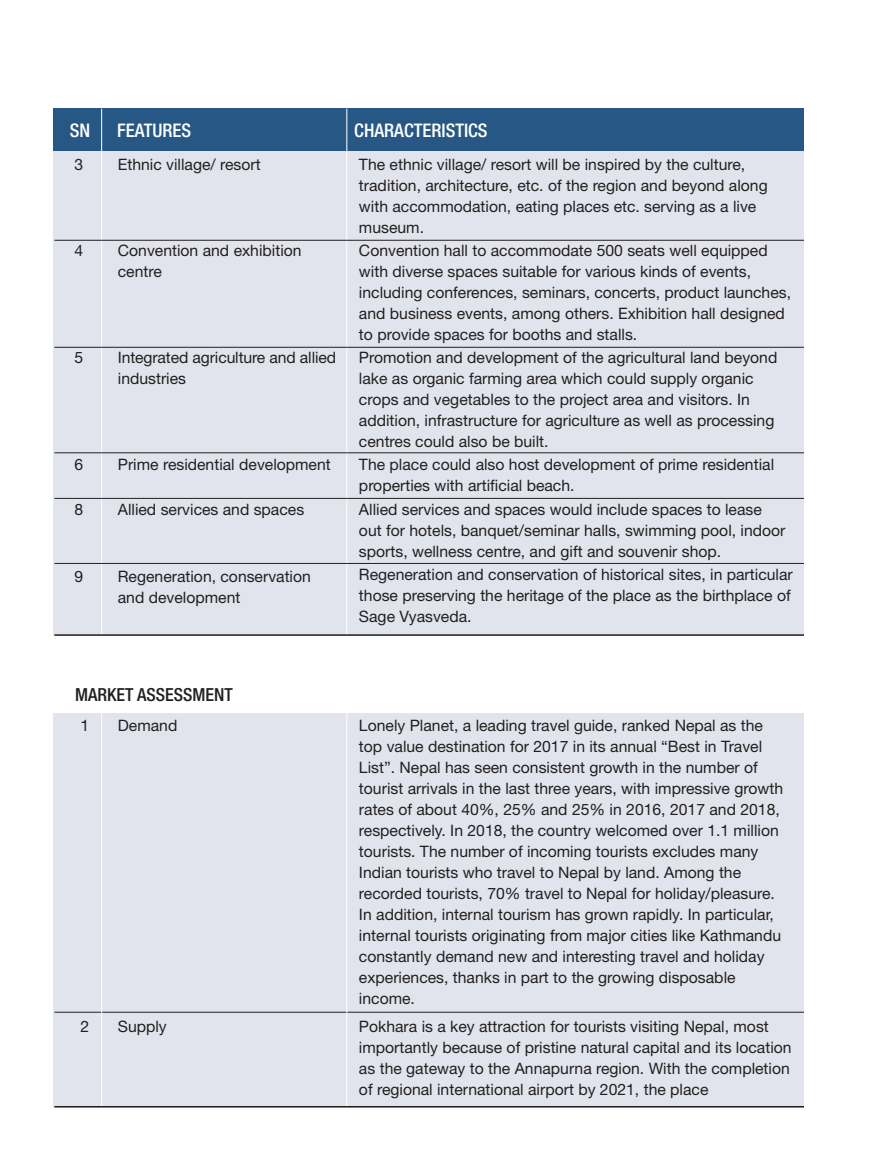
<style>
.page{position:relative;width:890px;height:1160px;background:#fff}
.page>*{position:absolute;margin:0;border:0;box-sizing:border-box;transform-origin:0 0}
.table_head{font:500 condensed 18.75px "Helvetica Neue";color:#fff}
.table_sub_head{font:500 condensed 18px "Helvetica Neue";color:#231f20}
.table_body{font:15.75px/21px "Helvetica Neue";color:#231f20}
.table_body_left{font:15.75px/21px "Helvetica Neue";color:#231f20}
.table_bullet_sub{font:15.75px "Helvetica Neue";color:#231f20}
</style>
<div class="page">
<div style="left:53px;top:713px;width:751px;height:394px;background:#e2e4ed"></div>
<div style="left:53px;top:109px;width:751px;height:43px;background:#275885"></div>
<hr style="left:101px;top:109px;width:1px;height:43px;background:#fff">
<hr style="left:346px;top:109px;width:1px;height:43px;background:#fff">
<div style="left:53px;top:152px;width:751px;height:484px;background:#e2e4ed"></div>
<hr style="left:101px;top:152px;width:1px;height:482px;background:#fff">
<hr style="left:346px;top:152px;width:1px;height:482px;background:#fff">
<hr style="left:54px;top:634px;width:750px;height:2px;background:#231f20">
<hr style="left:54px;top:240px;width:750px;height:1px;background:#231f20">
<hr style="left:54px;top:347px;width:750px;height:1px;background:#231f20">
<hr style="left:54px;top:453px;width:750px;height:1px;background:#231f20">
<hr style="left:54px;top:498px;width:750px;height:1px;background:#231f20">
<hr style="left:54px;top:563px;width:750px;height:1px;background:#231f20">
<hr style="left:54px;top:1012px;width:750px;height:1px;background:#231f20">
<hr style="left:101px;top:713px;width:1px;height:394px;background:#fff">
<hr style="left:346px;top:713px;width:1px;height:394px;background:#fff">
<hr style="left:54px;top:1106px;width:750px;height:1px;background:#231f20">
<p class="table_head" style="left:70px;top:119px;width:22px">SN</p>
<p class="table_head" style="left:117px;top:119px;width:75px">FEATURES</p>
<p class="table_head" style="left:354px;top:119px;width:135px">CHARACTERISTICS</p>
<p class="table_body" style="left:359px;top:153px;width:410px">The ethnic village/ resort will be inspired by the culture, tradition, architecture, etc. of the region and beyond along with accommodation, eating places etc. serving as a live museum.</p>
<p class="table_body" style="left:359px;top:240px;width:434px">Convention hall to accommodate 500 seats well equipped with diverse spaces suitable for various kinds of events, including conferences, seminars, concerts, product launches, and business events, among others. Exhibition hall designed to provide spaces for booths and stalls.</p>
<p class="table_body" style="left:359px;top:347px;width:420px">Promotion and development of the agricultural land beyond lake as organic farming area which could supply organic crops and vegetables to the project area and visitors. In addition, infrastructure for agriculture as well as processing centres could also be built.</p>
<p class="table_body" style="left:359px;top:454px;width:417px">The place could also host development of prime residential properties with artificial beach.</p>
<p class="table_body" style="left:359px;top:498px;width:428px">Allied services and spaces would include spaces to lease out for hotels, banquet/seminar halls, swimming pool, indoor sports, wellness centre, and gift and souvenir shop.</p>
<p class="table_body" style="left:359px;top:563px;width:435px">Regeneration and conservation of historical sites, in particular those preserving the heritage of the place as the birthplace of<br>Sage Vyasveda.</p>
<p class="table_body_left" style="left:75px;top:153px;width:10px">3</p>
<p class="table_body_left" style="left:118px;top:153px;width:144px">Ethnic village/ resort</p>
<p class="table_body_left" style="left:75px;top:240px;width:10px">4</p>
<p class="table_body_left" style="left:118px;top:240px;width:185px">Convention and exhibition centre</p>
<p class="table_body_left" style="left:75px;top:347px;width:10px">5</p>
<p class="table_body_left" style="left:118px;top:347px;width:220px">Integrated agriculture and allied industries</p>
<p class="table_body_left" style="left:75px;top:454px;width:10px">6</p>
<p class="table_body_left" style="left:118px;top:454px;width:214px">Prime residential development</p>
<p class="table_body_left" style="left:75px;top:498px;width:10px">8</p>
<p class="table_body_left" style="left:118px;top:498px;width:188px">Allied services and spaces</p>
<p class="table_body_left" style="left:75px;top:565px;width:10px">9</p>
<p class="table_body_left" style="left:118px;top:565px;width:195px">Regeneration, conservation and development</p>
<p class="table_sub_head" style="left:75px;top:684px;width:159px">MARKET ASSESSMENT</p>
<p class="table_bullet_sub" style="left:80px;top:716px;width:10px">1</p>
<p class="table_bullet_sub" style="left:118px;top:716px;width:61px">Demand</p>
<p class="table_bullet_sub" style="left:80px;top:1017px;width:10px">2</p>
<p class="table_bullet_sub" style="left:118px;top:1017px;width:51px">Supply</p>
<p class="table_body" style="left:359px;top:714px;width:426px">Lonely Planet, a leading travel guide, ranked Nepal as the top value destination for 2017 in its annual “Best in Travel List”. Nepal has seen consistent growth in the number of tourist arrivals in the last three years, with impressive growth rates of about 40%, 25% and 25% in 2016, 2017 and 2018, respectively. In 2018, the country welcomed over 1.1 million tourists. The number of incoming tourists excludes many Indian tourists who travel to Nepal by land. Among the recorded tourists, 70% travel to Nepal for holiday/pleasure.<br>In addition, internal tourism has grown rapidly. In particular, internal tourists originating from major cities like Kathmandu constantly demand new and interesting travel and holiday experiences, thanks in part to the growing disposable income.</p>
<p class="table_body" style="left:359px;top:1015px;width:434px">Pokhara is a key attraction for tourists visiting Nepal, most importantly because of pristine natural capital and its location as the gateway to the Annapurna region. With the completion of regional international airport by 2021, the place</p>
</div>
